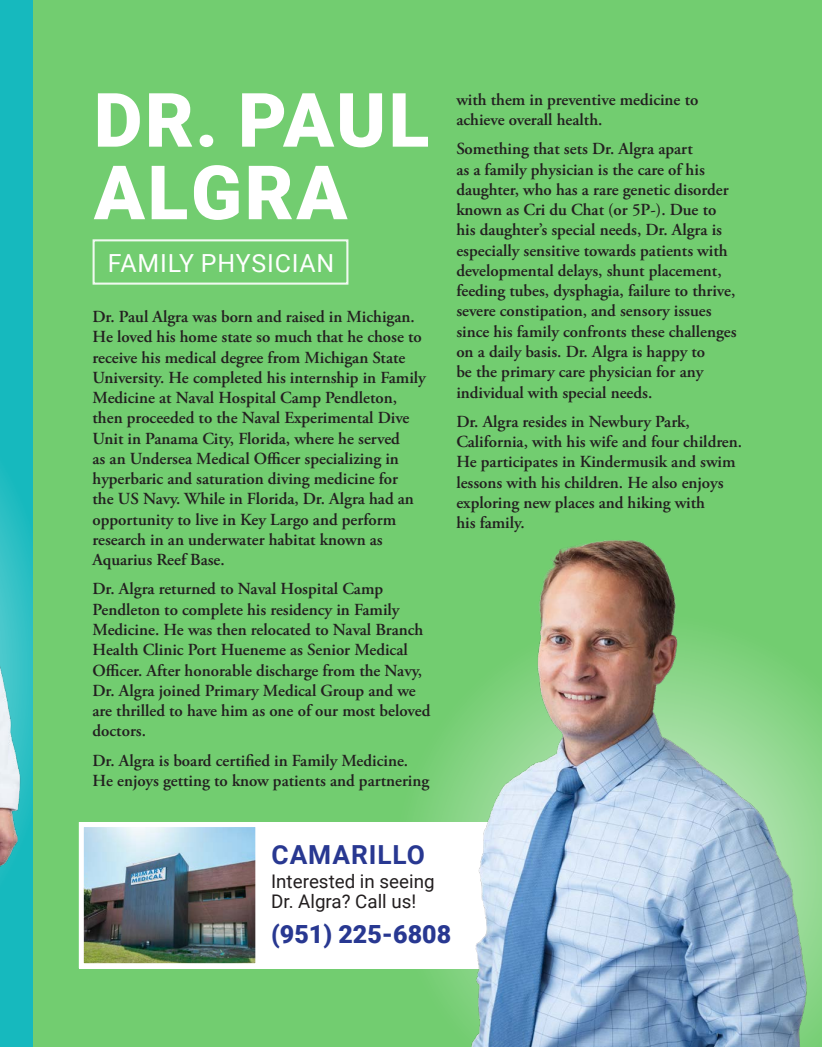
<style>
.page{position:relative;width:822px;height:1047px;background:#fff}
.page>*{position:absolute;margin:0;border:0;box-sizing:border-box;transform-origin:0 0}
.t1{font:900 75px/72.5px "Roboto";letter-spacing:.035em;color:#fff}
.t2{font:700 26.25px "Roboto";letter-spacing:.035em;color:#283891}
.t3{font:900 25px "Roboto";color:#283891}
.t4{font:24.88px "Roboto";letter-spacing:.035em;color:#fff}
.t5{font:18.75px "Roboto";color:#231f20}
.t6{font:600 16.88px/20.2px "Adobe Garamond Pro";color:#231f20}
</style>
<div class="page">
<div style="left:0;top:0;width:34px;height:1046px;background:#16b9be"></div>
<img style="left:0;top:310px;width:34px;height:736px">
<div style="left:34px;top:0;width:787px;height:1046px;background:#72cd70"></div>
<svg style="left:394px;top:731px;width:73px;height:275px"></svg>
<div style="left:79px;top:821px;width:421px;height:147px;background:#fff"></div>
<img style="left:467px;top:540px;width:354px;height:506px">
<img style="left:85px;top:827px;width:169px;height:135px">
<div style="left:79px;top:821px;width:181px;height:147px;border:5px solid #fff"></div>
<div style="left:92px;top:239px;width:256px;height:45px;border:2px solid #fff"></div>
<p class="t1" style="left:94px;top:81px;width:337px">DR. PAUL<br>ALGRA</p>
<p class="t6" style="left:456px;top:89px;width:243px">with them in preventive medicine to achieve overall health.</p>
<p class="t6" style="left:456px;top:139px;width:282px">Something that sets Dr. Algra apart<br>as a family physician is the care of his daughter, who has a rare genetic disorder known as Cri du Chat (or 5P-). Due to his daughter’s special needs, Dr. Algra is especially sensitive towards patients with developmental delays, shunt placement, feeding tubes, dysphagia, failure to thrive, severe constipation, and sensory issues since his family confronts these challenges on a daily basis. Dr. Algra is happy to<br>be the primary care physician for any individual with special needs.</p>
<p class="t6" style="left:456px;top:411px;width:287px">Dr. Algra resides in Newbury Park, California, with his wife and four children.<br>He participates in Kindermusik and swim lessons with his children. He also enjoys exploring new places and hiking with</p>
<p class="t6" style="left:456px;top:512px;width:70px">his family.</p>
<p class="t4" style="left:108px;top:245px;width:228px">FAMILY PHYSICIAN</p>
<p class="t6" style="left:92px;top:307px;width:335px">Dr. Paul Algra was born and raised in Michigan.<br>He loved his home state so much that he chose to receive his medical degree from Michigan State University. He completed his internship in Family Medicine at Naval Hospital Camp Pendleton, then proceeded to the Naval Experimental Dive Unit in Panama City, Florida, where he served<br>as an Undersea Medical Officer specializing in hyperbaric and saturation diving medicine for<br>the US Navy. While in Florida, Dr. Algra had an opportunity to live in Key Largo and perform research in an underwater habitat known as Aquarius Reef Base.</p>
<p class="t6" style="left:92px;top:579px;width:339px">Dr. Algra returned to Naval Hospital Camp Pendleton to complete his residency in Family Medicine. He was then relocated to Naval Branch Health Clinic Port Hueneme as Senior Medical Officer. After honorable discharge from the Navy, Dr. Algra joined Primary Medical Group and we are thrilled to have him as one of our most beloved doctors.</p>
<p class="t6" style="left:92px;top:750px;width:338px">Dr. Algra is board certified in Family Medicine.<br>He enjoys getting to know patients and partnering</p>
<p class="t2" style="left:271px;top:836px;width:155px">CAMARILLO</p>
<p class="t5" style="left:271px;top:868px;width:165px">Interested in seeing</p>
<p class="t5" style="left:271px;top:888px;width:147px">Dr. Algra? Call us!</p>
<p class="t3" style="left:271px;top:916px;width:181px">(951) 225-6808</p>
</div>
